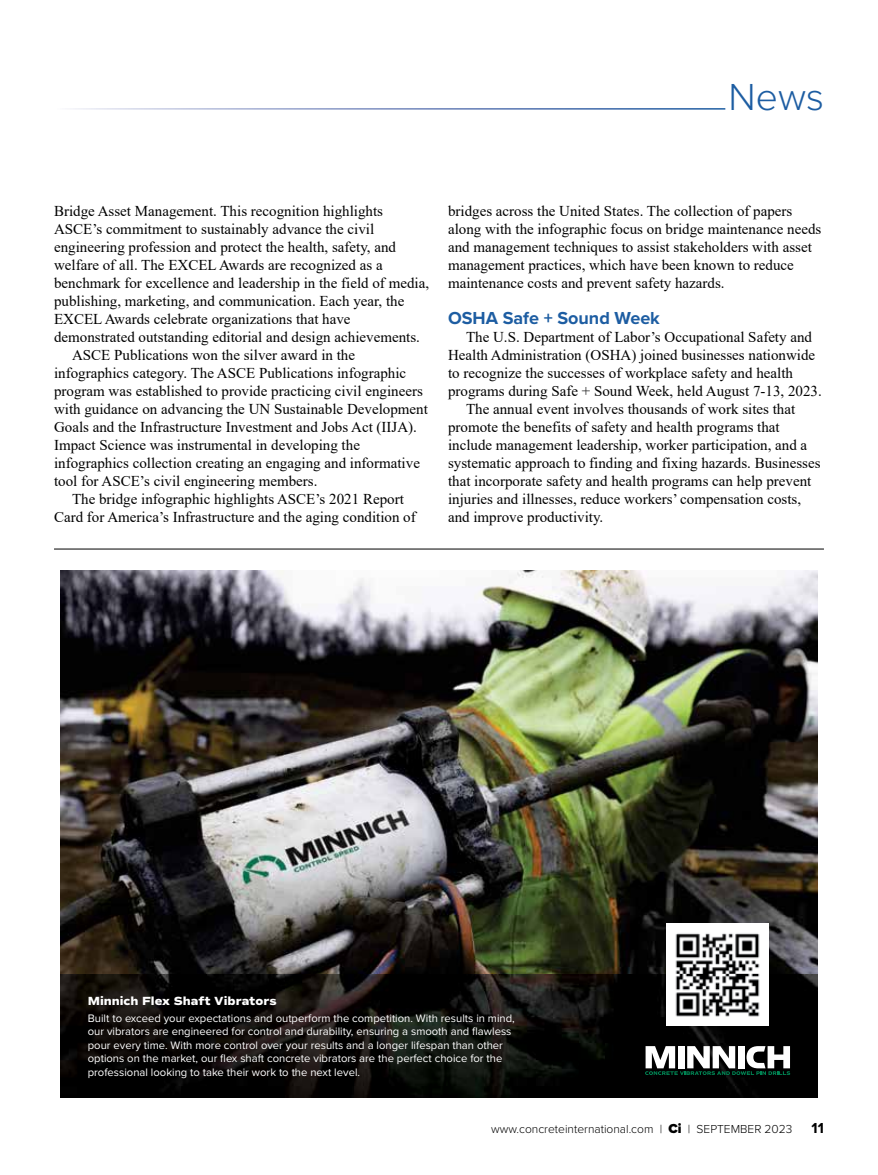
<style>
.page{position:relative;width:878px;height:1175px;background:#fff}
.page>*{position:absolute;margin:0;border:0;box-sizing:border-box;transform-origin:0 0}
.t1{font:300 39px "Proxima Nova";color:#1d5da2}
.t2{font:700 18px "Proxima Nova";color:#1d5da2}
.t3{font:15px/18px "Times New Roman";color:#000}
.t4{font:700 15px "Proxima Nova";color:#000}
.t5{font:300 12px "Proxima Nova";color:#000}
.t6{font:800 12px "Commuters Sans";color:#fff}
.t7{font:11.25px/13.5px "Proxima Nova";color:#fff}
.s1{font-weight:900;font-size:13.5px}
</style>
<div class="page">
<hr style="left:54px;top:549px;width:770px;height:1px;background:#000">
<img style="left:61px;top:571px;width:756px;height:403px">
<img style="left:61px;top:974px;width:756px;height:123px">
<svg style="left:645px;top:1046px;width:145px;height:29px"></svg>
<img style="left:667px;top:923px;width:101px;height:102px">
<h1 class="t1" style="left:728px;top:68px;width:97px">News</h1>
<p class="t3" style="left:54px;top:201px;width:330px">Bridge Asset Management. This recognition highlights</p>
<p class="t3" style="left:54px;top:219px;width:321px">ASCE’s commitment to sustainably advance the civil</p>
<p class="t3" style="left:54px;top:237px;width:343px">engineering profession and protect the health, safety, and</p>
<p class="t3" style="left:54px;top:255px;width:330px">welfare of all. The EXCEL Awards are recognized as a</p>
<p class="t3" style="left:54px;top:273px;width:376px">benchmark for excellence and leadership in the field of media,</p>
<p class="t3" style="left:54px;top:291px;width:352px">publishing, marketing, and communication. Each year, the</p>
<p class="t3" style="left:54px;top:309px;width:298px">EXCEL Awards celebrate organizations that have</p>
<p class="t3" style="left:54px;top:327px;width:367px">demonstrated outstanding editorial and design achievements.</p>
<p class="t3" style="left:72px;top:345px;width:284px">ASCE Publications won the silver award in the</p>
<p class="t3" style="left:54px;top:363px;width:354px">infographics category. The ASCE Publications infographic</p>
<p class="t3" style="left:54px;top:381px;width:370px">program was established to provide practicing civil engineers</p>
<p class="t3" style="left:54px;top:399px;width:375px">with guidance on advancing the UN Sustainable Development</p>
<p class="t3" style="left:54px;top:417px;width:364px">Goals and the Infrastructure Investment and Jobs Act (IIJA).</p>
<p class="t3" style="left:54px;top:435px;width:307px">Impact Science was instrumental in developing the</p>
<p class="t3" style="left:54px;top:453px;width:367px">infographics collection creating an engaging and informative</p>
<p class="t3" style="left:54px;top:471px;width:265px">tool for ASCE’s civil engineering members.</p>
<p class="t3" style="left:72px;top:489px;width:333px">The bridge infographic highlights ASCE’s 2021 Report</p>
<p class="t3" style="left:54px;top:507px;width:363px">Card for America’s Infrastructure and the aging condition of</p>
<p class="t3" style="left:448px;top:201px;width:375px">bridges across the United States. The collection of papers along with the infographic focus on bridge maintenance needs and management techniques to assist stakeholders with asset management practices, which have been known to reduce maintenance costs and prevent safety hazards.</p>
<p class="t2" style="left:448px;top:304px;width:213px">OSHA Safe + Sound Week</p>
<p class="t3" style="left:466px;top:327px;width:347px">The U.S. Department of Labor’s Occupational Safety and</p>
<p class="t3" style="left:448px;top:345px;width:369px">Health Administration (OSHA) joined businesses nationwide</p>
<p class="t3" style="left:448px;top:363px;width:346px">to recognize the successes of workplace safety and health</p>
<p class="t3" style="left:448px;top:381px;width:375px">programs during Safe + Sound Week, held August 7-13, 2023.</p>
<p class="t3" style="left:466px;top:399px;width:331px">The annual event involves thousands of work sites that</p>
<p class="t3" style="left:448px;top:417px;width:333px">promote the benefits of safety and health programs that</p>
<p class="t3" style="left:448px;top:435px;width:361px">include management leadership, worker participation, and a</p>
<p class="t3" style="left:448px;top:453px;width:374px">systematic approach to finding and fixing hazards. Businesses</p>
<p class="t3" style="left:448px;top:471px;width:365px">that incorporate safety and health programs can help prevent</p>
<p class="t3" style="left:448px;top:489px;width:354px">injuries and illnesses, reduce workers’ compensation costs,</p>
<p class="t3" style="left:448px;top:507px;width:157px">and improve productivity.</p>
<p class="t6" style="left:88px;top:994px;width:190px">Minnich Flex Shaft Vibrators</p>
<p class="t7" style="left:88px;top:1012px;width:428px">Built to exceed your expectations and outperform the competition. With results in mind, our vibrators are engineered for control and durability, ensuring a smooth and flawless pour every time. With more control over your results and a longer lifespan than other options on the market, our flex shaft concrete vibrators are the perfect choice for the professional looking to take their work to the next level.</p>
<p class="t5" style="left:491px;top:1119px;width:302px">www.concreteinternational.com | <span class="s1">Ci</span> | SEPTEMBER 2023</p>
<p class="t4" style="left:811px;top:1116px;width:14px">11</p>
</div>
